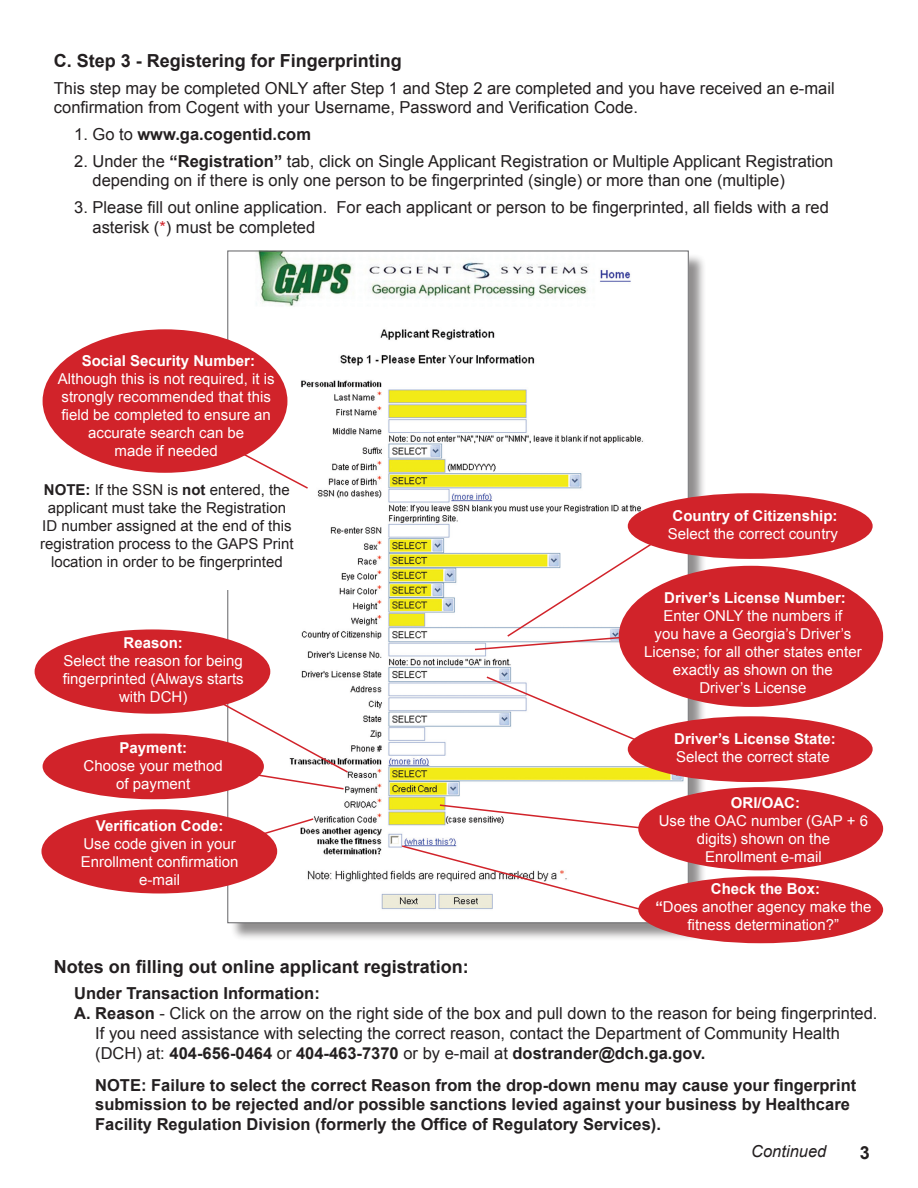
<style>
.page{position:relative;width:918px;height:1188px;background:#fff}
.page>*{position:absolute;margin:0;border:0;box-sizing:border-box;transform-origin:0 0}
.numbered_text{font:700 18px "Arial";color:#231f20}
.numbered_text-2{font:16.5px/19.8px "Arial";color:#231f20}
.t1{font:700 16.5px/19.8px "Arial";color:#231f20}
.t2{font:italic 16.5px "Arial";color:#231f20}
.t3{font:15px/18px "Arial";color:#fff;text-align:center}
.t4{font:15px/18px "Arial";color:#231f20;text-align:center}
.t5{font:700 15px/18px "Arial";color:#fff}
.s1{font-weight:400}
.s2{font-weight:700}
.s3{color:#d1232a}
</style>
<div class="page">
<div style="left:230px;top:253px;width:477px;height:689px;background:#231f20;opacity:.5"></div>
<img style="left:230px;top:253px;width:456px;height:667px">
<div style="left:628px;top:493px;width:245px;height:66px;background:#d1232a;border-radius:50%"></div>
<div style="left:35px;top:629px;width:235px;height:85px;background:#d1232a;border-radius:50%"></div>
<div style="left:43px;top:734px;width:221px;height:65px;background:#d1232a;border-radius:50%"></div>
<div style="left:628px;top:716px;width:245px;height:66px;background:#d1232a;border-radius:50%"></div>
<svg style="left:485px;top:675px;width:159px;height:70px"></svg>
<div style="left:638px;top:787px;width:245px;height:83px;background:#d1232a;border-radius:50%"></div>
<div style="left:638px;top:876px;width:245px;height:67px;background:#d1232a;border-radius:50%"></div>
<svg style="left:438px;top:804px;width:206px;height:26px"></svg>
<svg style="left:400px;top:844px;width:244px;height:68px"></svg>
<svg style="left:205px;top:693px;width:145px;height:98px"></svg>
<svg style="left:246px;top:817px;width:69px;height:23px"></svg>
<div style="left:619px;top:566px;width:264px;height:141px;background:#d1232a;border-radius:50%"></div>
<svg style="left:473px;top:537px;width:189px;height:114px"></svg>
<div style="left:39px;top:461px;width:256px;height:129px;background:#fff"></div>
<div style="left:43px;top:329px;width:244px;height:144px;background:#d1232a;border-radius:50%"></div>
<svg style="left:236px;top:449px;width:74px;height:41px"></svg>
<div style="left:41px;top:809px;width:236px;height:84px;background:#d1232a;border-radius:50%"></div>
<p class="numbered_text" style="left:54px;top:49px;width:350px">C. Step 3 - Registering for Fingerprinting</p>
<p class="numbered_text-2" style="left:54px;top:78px;width:782px">This step may be completed ONLY after Step 1 and Step 2 are completed and you have received an e-mail confirmation from Cogent with your Username, Password and Verification Code.</p>
<p class="t1" style="left:74px;top:125px;width:238px"><span class="s1">1. Go to</span> www.ga.cogentid.com</p>
<p class="numbered_text-2" style="left:93px;top:151px;width:742px;text-indent:-18px">2. Under the <span class="s2">“Registration”</span> tab, click on Single Applicant Registration or Multiple Applicant Registration depending on if there is only one person to be fingerprinted (single) or more than one (multiple)</p>
<p class="numbered_text-2" style="left:93px;top:197px;width:738px;text-indent:-18px">3. Please fill out online application. For each applicant or person to be fingerprinted, all fields with a red asterisk (<span class="s3">*</span>) must be completed</p>
<p class="t3" style="left:58px;top:352px;width:218px"><span class="s2">Social Security Number:<br></span>Although this is not required, it is strongly recommended that this field be completed to ensure an accurate search can be<br>made if needed</p>
<p class="t4" style="left:40px;top:481px;width:255px"><span class="s2">NOTE:</span> If the SSN is <span class="s2">not</span> entered, the applicant must take the Registration ID number assigned at the end of this registration process to the GAPS Print location in order to be fingerprinted</p>
<p class="t3" style="left:668px;top:507px;width:172px"><span class="s2">Country of Citizenship:<br></span>Select the correct country</p>
<p class="t3" style="left:644px;top:589px;width:219px"><span class="s2">Driver’s License Number:<br></span>Enter ONLY the numbers if<br>you have a Georgia’s Driver’s<br>License; for all other states enter exactly as shown on the<br>Driver’s License</p>
<p class="t3" style="left:63px;top:634px;width:182px"><span class="s2">Reason:<br></span>Select the reason for being fingerprinted (Always starts with DCH)</p>
<p class="t3" style="left:84px;top:738px;width:141px"><span class="s2">Payment:<br></span>Choose your method of payment</p>
<p class="t5" style="left:674px;top:731px;width:163px">Driver’s License State:<br><span class="s1">Select the correct state</span></p>
<p class="t3" style="left:659px;top:793px;width:211px"><span class="s2">ORI/OAC:<br></span>Use the OAC number (GAP + 6 digits) shown on the<br>Enrollment e-mail</p>
<p class="t3" style="left:655px;top:880px;width:217px"><span class="s2">Check the Box:<br>“</span>Does another agency make the fitness determination?”</p>
<p class="t3" style="left:81px;top:817px;width:159px"><span class="s2">Verification Code:<br></span>Use code given in your<br>Enrollment confirmation e-mail</p>
<p class="numbered_text" style="left:54px;top:955px;width:417px">Notes on filling out online applicant registration:</p>
<p class="t1" style="left:74px;top:984px;width:247px">Under Transaction Information:</p>
<p class="numbered_text-2" style="left:74px;top:1004px;width:805px"><span class="s2">A. Reason</span> - Click on the arrow on the right side of the box and pull down to the reason for being fingerprinted.</p>
<p class="numbered_text-2" style="left:95px;top:1023px;width:746px">If you need assistance with selecting the correct reason, contact the Department of Community Health</p>
<p class="t1" style="left:95px;top:1044px;width:612px"><span class="s1">(DCH) at:</span> 404-656-0464 <span class="s1">or</span> 404-463-7370 <span class="s1">or by e-mail at</span> dostrander@dch.ga.gov.</p>
<p class="t1" style="left:95px;top:1075px;width:762px">NOTE: Failure to select the correct Reason from the drop-down menu may cause your fingerprint submission to be rejected and/or possible sanctions levied against your business by Healthcare<br>Facility Regulation Division (formerly the Office of Regulatory Services).</p>
<p class="t2" style="left:751px;top:1140px;width:77px">Continued</p>
<p class="numbered_text" style="left:860px;top:1141px;width:12px">3</p>
</div>
